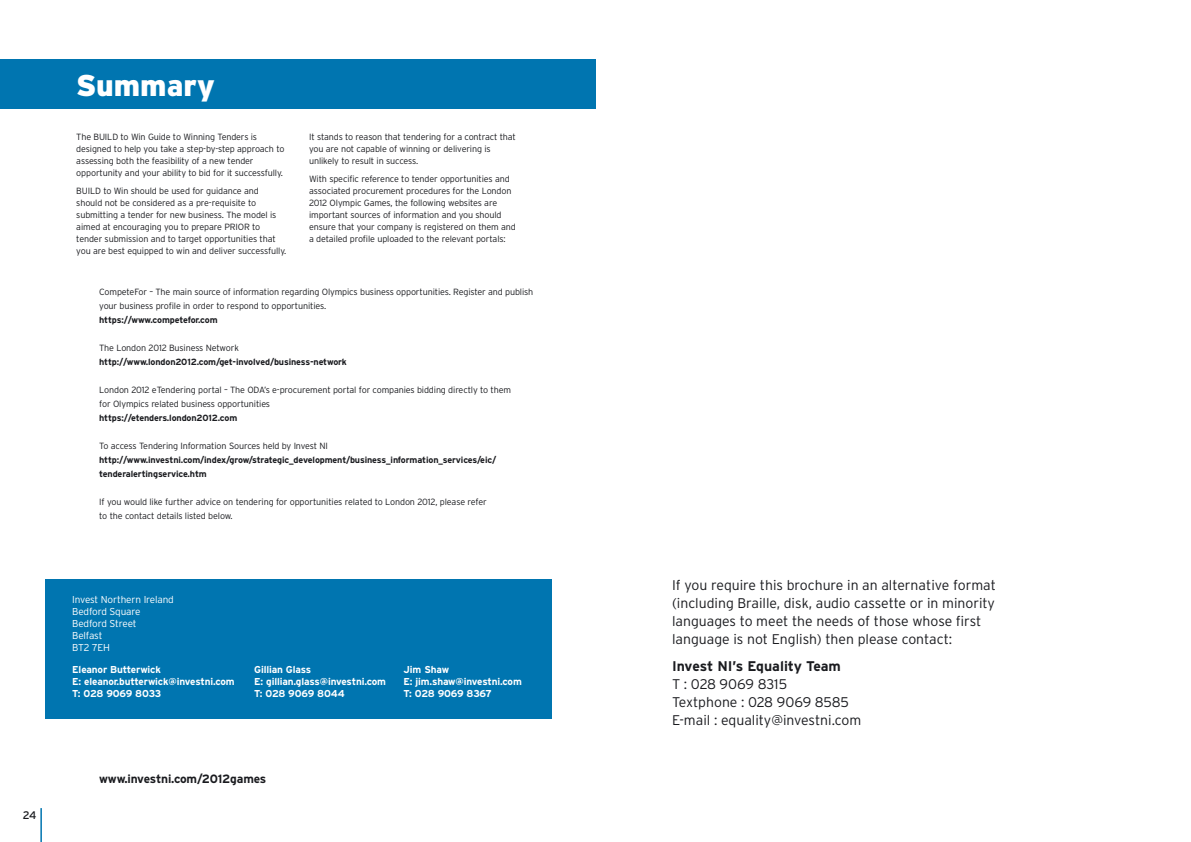
<style>
.page{position:relative;width:1191px;height:842px;background:#fff}
.page>*{position:absolute;margin:0;border:0;box-sizing:border-box;transform-origin:0 0}
.t1{font:900 30px "Interstate";color:#fff}
.t2{font:300 14px/18px "Interstate";color:#1a1b1f}
.t3{font:700 14px "Interstate";letter-spacing:-.005em;color:#1a1b1f}
.t4{font:700 12px "Interstate";letter-spacing:-.015em;color:#1a1b1f}
.t5{font:11px "Interstate";color:#1a1b1f}
.t6{font:700 10px/12px "Interstate";letter-spacing:-.015em;color:#fff}
.t7{font:300 10px/12px "Interstate";letter-spacing:-.015em;color:#fff}
.t8{font:300 9px/12px "Interstate";letter-spacing:-.015em;color:#1a1b1f}
.t9{font:700 9px/14px "Interstate";letter-spacing:-.015em;color:#1a1b1f}
</style>
<div class="page">
<div style="left:45px;top:579px;width:507px;height:139px;background:#0075b0"></div>
<div style="left:0;top:60px;width:595px;height:49px;background:#0075b0"></div>
<hr style="left:40px;top:808px;width:2px;height:34px;background:#0075b0">
<p class="t5" style="left:23px;top:809px;width:15px">24</p>
<h1 class="t1" style="left:76px;top:68px;width:140px">Summary</h1>
<p class="t8" style="left:76px;top:131px;width:210px">The BUILD to Win Guide to Winning Tenders is designed to help you take a step-by-step approach to assessing both the feasibility of a new tender opportunity and your ability to bid for it successfully.</p>
<p class="t8" style="left:76px;top:185px;width:211px">BUILD to Win should be used for guidance and should not be considered as a pre-requisite to submitting a tender for new business. The model is aimed at encouraging you to prepare PRIOR to tender submission and to target opportunities that you are best equipped to win and deliver successfully.</p>
<p class="t8" style="left:309px;top:131px;width:208px">It stands to reason that tendering for a contract that you are not capable of winning or delivering is unlikely to result in success.</p>
<p class="t8" style="left:309px;top:173px;width:208px">With specific reference to tender opportunities and associated procurement procedures for the London 2012 Olympic Games, the following websites are important sources of information and you should ensure that your company is registered on them and a detailed profile uploaded to the relevant portals:</p>
<p class="t8" style="left:99px;top:285px;width:436px;line-height:14px">CompeteFor – The main source of information regarding Olympics business opportunities. Register and publish your business profile in order to respond to opportunities.</p>
<p class="t9" style="left:99px;top:313px;width:120px">https://www.competefor.com</p>
<p class="t8" style="left:99px;top:342px;width:141px">The London 2012 Business Network</p>
<p class="t9" style="left:99px;top:355px;width:249px">http://www.london2012.com/get-involved/business-network</p>
<p class="t8" style="left:99px;top:383px;width:413px;line-height:14px">London 2012 eTendering portal – The ODA’s e-procurement portal for companies bidding directly to them for Olympics related business opportunities</p>
<p class="t9" style="left:99px;top:411px;width:140px">https://etenders.london2012.com</p>
<p class="t8" style="left:99px;top:440px;width:230px">To access Tendering Information Sources held by Invest NI</p>
<p class="t9" style="left:99px;top:453px;width:398px">http://www.investni.com/index/grow/strategic_development/business_information_services/eic/ tenderalertingservice.htm</p>
<p class="t8" style="left:99px;top:495px;width:389px;line-height:14px">If you would like further advice on tendering for opportunities related to London 2012, please refer to the contact details listed below.</p>
<p class="t7" style="left:72px;top:594px;width:103px">Invest Northern Ireland<br>Bedford Square<br>Bedford Street<br>Belfast<br>BT2 7EH</p>
<p class="t6" style="left:72px;top:663px;width:164px">Eleanor Butterwick<br>E: eleanor.butterwick@investni.com<br>T: 028 9069 8033</p>
<p class="t6" style="left:254px;top:663px;width:133px">Gillian Glass<br>E: gillian.glass@investni.com<br>T: 028 9069 8044</p>
<p class="t6" style="left:403px;top:663px;width:120px">Jim Shaw<br>E: jim.shaw@investni.com<br>T: 028 9069 8367</p>
<h3 class="t4" style="left:99px;top:772px;width:169px">www.investni.com/2012games</h3>
<h2 class="t2" style="left:672px;top:576px;width:325px">If you require this brochure in an alternative format (including Braille, disk, audio cassette or in minority languages to meet the needs of those whose first language is not English) then please contact:</h2>
<h2 class="t3" style="left:672px;top:658px;width:170px">Invest NI’s Equality Team</h2>
<h2 class="t2" style="left:672px;top:675px;width:191px">T : 028 9069 8315<br>Textphone : 028 9069 8585<br>E-mail : equality@investni.com</h2>
</div>
